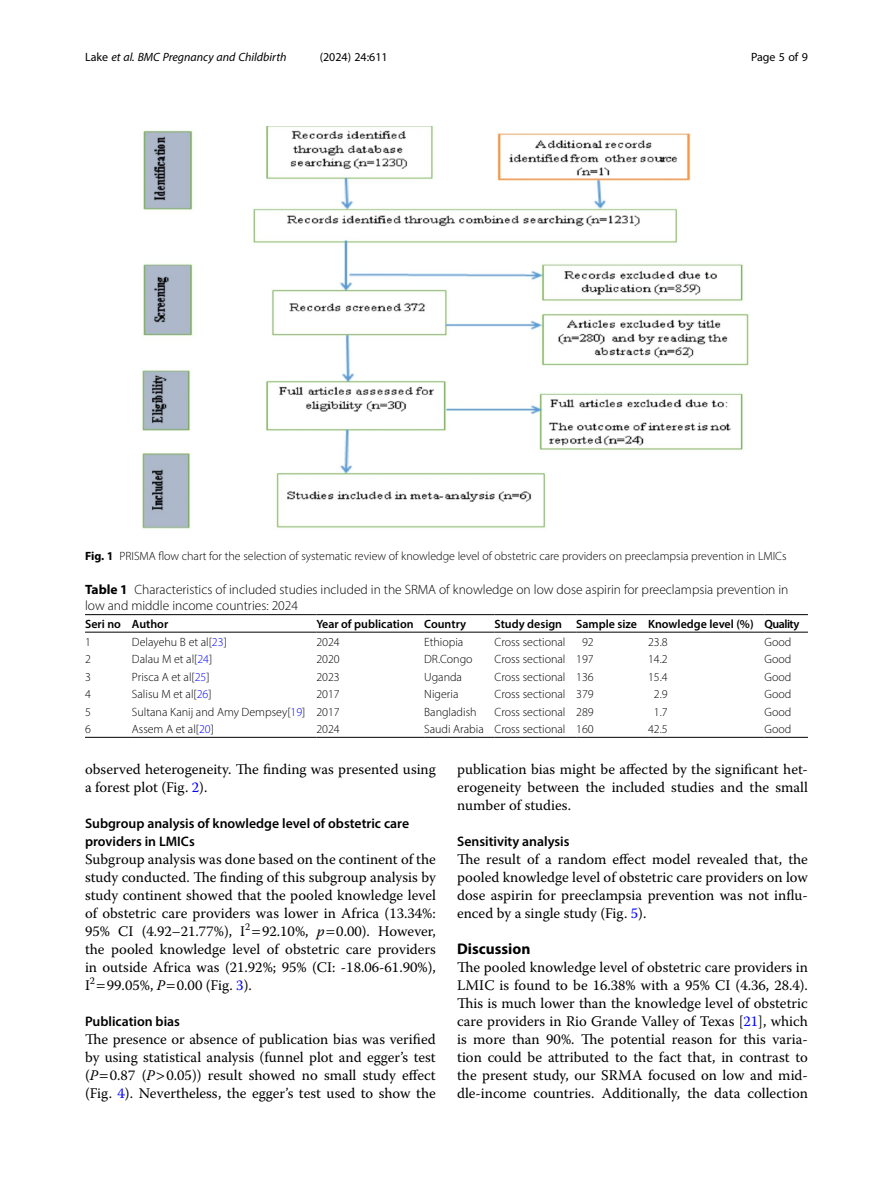
<style>
.page{position:relative;width:893px;height:1191px;background:#fff}
.page>*{position:absolute;margin:0;border:0;box-sizing:border-box;transform-origin:0 0}
.Head_1{font:700 15.45px "Myriad Pro";color:#000}
.Body_Text{font:14.7px/18px "Warnock Pro";color:#000;text-align:justify}
.Head_2{font:600 13.8px/18px "Myriad Pro";color:#000}
.Table_Caption{font:300 13.5px/16.5px "Myriad Pro";color:#000}
.Table_Body{font:300 12px "Myriad Pro";color:#000}
.Figure_Caption{font:300 12px "Myriad Pro";color:#000}
.Table_Head{font:600 12px "Myriad Pro";color:#000}
.t1{font:italic 12px "Myriad Pro";color:#000}
.t2{font:12px "Myriad Pro";color:#000}
.Table_Head-2{font:600 12px "Myriad Pro";letter-spacing:-.045em;color:#000}
.s1{font-style:normal}
.s2{font-weight:700}
.s3{color:#00f}
.s4{font-style:italic}
</style>
<div class="page">
<hr style="left:85px;top:632px;width:47px;height:1px;background:#000">
<hr style="left:132px;top:614px;width:184px;height:1px;background:#000">
<hr style="left:132px;top:632px;width:184px;height:1px;background:#000">
<hr style="left:316px;top:614px;width:108px;height:1px;background:#000">
<hr style="left:316px;top:632px;width:108px;height:1px;background:#000">
<hr style="left:424px;top:614px;width:70px;height:1px;background:#000">
<hr style="left:424px;top:632px;width:70px;height:1px;background:#000">
<hr style="left:494px;top:614px;width:82px;height:1px;background:#000">
<hr style="left:494px;top:632px;width:82px;height:1px;background:#000">
<hr style="left:576px;top:614px;width:72px;height:1px;background:#000">
<hr style="left:576px;top:632px;width:72px;height:1px;background:#000">
<hr style="left:648px;top:614px;width:117px;height:1px;background:#000">
<hr style="left:648px;top:632px;width:117px;height:1px;background:#000">
<hr style="left:765px;top:614px;width:43px;height:1px;background:#000">
<hr style="left:765px;top:632px;width:43px;height:1px;background:#000">
<hr style="left:85px;top:737px;width:47px;height:1px;background:#000">
<hr style="left:132px;top:737px;width:184px;height:1px;background:#000">
<hr style="left:316px;top:737px;width:108px;height:1px;background:#000">
<hr style="left:424px;top:737px;width:70px;height:1px;background:#000">
<hr style="left:494px;top:737px;width:82px;height:1px;background:#000">
<hr style="left:576px;top:737px;width:72px;height:1px;background:#000">
<hr style="left:648px;top:737px;width:117px;height:1px;background:#000">
<hr style="left:765px;top:737px;width:43px;height:1px;background:#000">
<hr style="left:85px;top:614px;width:47px;height:1px;background:#000">
<img style="left:142px;top:126px;width:607px;height:403px">
<p class="t1" style="left:85px;top:50px;width:203px"><span class="s1">Lake</span> et al. BMC Pregnancy and Childbirth</p>
<p class="t2" style="left:320px;top:50px;width:70px">(2024) 24:611</p>
<p class="t2" style="left:751px;top:50px;width:58px">Page 5 of 9</p>
<p class="Figure_Caption" style="left:85px;top:549px;width:703px"><span class="s2">Fig. 1</span> PRISMA flow chart for the selection of systematic review of knowledge level of obstetric care providers on preeclampsia prevention in LMICs</p>
<p class="Table_Caption" style="left:85px;top:581px;width:705px"><span class="s2">Table 1</span> Characteristics of included studies included in the SRMA of knowledge on low dose aspirin for preeclampsia prevention in low and middle income countries: 2024</p>
<p class="Table_Head" style="left:85px;top:616px;width:37px">Seri no</p>
<p class="Table_Head" style="left:132px;top:616px;width:38px">Author</p>
<p class="Table_Head" style="left:316px;top:616px;width:99px">Year of publication</p>
<p class="Table_Head" style="left:424px;top:616px;width:44px">Country</p>
<p class="Table_Head" style="left:494px;top:616px;width:69px">Study design</p>
<p class="Table_Head" style="left:576px;top:616px;width:62px">Sample size</p>
<p class="Table_Head" style="left:648px;top:616px;width:107px">Knowledge level (%)</p>
<p class="Table_Head-2" style="left:765px;top:616px;width:36px">Quality</p>
<p class="Table_Body" style="left:85px;top:634px;width:7px">1</p>
<p class="Table_Body" style="left:132px;top:634px;width:96px">Delayehu B et al[<span class="s3">23</span>]</p>
<p class="Table_Body" style="left:316px;top:634px;width:25px">2024</p>
<p class="Table_Body" style="left:424px;top:634px;width:41px">Ethiopia</p>
<p class="Table_Body" style="left:494px;top:634px;width:73px">Cross sectional</p>
<p class="Table_Body" style="left:582px;top:634px;width:13px">92</p>
<p class="Table_Body" style="left:648px;top:634px;width:21px">23.8</p>
<p class="Table_Body" style="left:765px;top:634px;width:28px">Good</p>
<p class="Table_Body" style="left:85px;top:652px;width:7px">2</p>
<p class="Table_Body" style="left:132px;top:652px;width:82px">Dalau M et al[<span class="s3">24</span>]</p>
<p class="Table_Body" style="left:316px;top:652px;width:25px">2020</p>
<p class="Table_Body" style="left:424px;top:652px;width:50px">DR.Congo</p>
<p class="Table_Body" style="left:494px;top:652px;width:73px">Cross sectional</p>
<p class="Table_Body" style="left:576px;top:652px;width:19px">197</p>
<p class="Table_Body" style="left:648px;top:652px;width:21px">14.2</p>
<p class="Table_Body" style="left:765px;top:652px;width:28px">Good</p>
<p class="Table_Body" style="left:85px;top:669px;width:7px">3</p>
<p class="Table_Body" style="left:132px;top:669px;width:79px">Prisca A et al[<span class="s3">25</span>]</p>
<p class="Table_Body" style="left:316px;top:669px;width:25px">2023</p>
<p class="Table_Body" style="left:424px;top:669px;width:39px">Uganda</p>
<p class="Table_Body" style="left:494px;top:669px;width:73px">Cross sectional</p>
<p class="Table_Body" style="left:576px;top:669px;width:19px">136</p>
<p class="Table_Body" style="left:648px;top:669px;width:21px">15.4</p>
<p class="Table_Body" style="left:765px;top:669px;width:28px">Good</p>
<p class="Table_Body" style="left:85px;top:687px;width:7px">4</p>
<p class="Table_Body" style="left:132px;top:687px;width:81px">Salisu M et al[<span class="s3">26</span>]</p>
<p class="Table_Body" style="left:316px;top:687px;width:25px">2017</p>
<p class="Table_Body" style="left:424px;top:687px;width:36px">Nigeria</p>
<p class="Table_Body" style="left:494px;top:687px;width:73px">Cross sectional</p>
<p class="Table_Body" style="left:576px;top:687px;width:19px">379</p>
<p class="Table_Body" style="left:654px;top:687px;width:15px">2.9</p>
<p class="Table_Body" style="left:765px;top:687px;width:28px">Good</p>
<p class="Table_Body" style="left:85px;top:704px;width:7px">5</p>
<p class="Table_Body" style="left:132px;top:704px;width:175px">Sultana Kanij and Amy Dempsey[<span class="s3">19</span>]</p>
<p class="Table_Body" style="left:316px;top:704px;width:25px">2017</p>
<p class="Table_Body" style="left:424px;top:704px;width:54px">Bangladish</p>
<p class="Table_Body" style="left:494px;top:704px;width:73px">Cross sectional</p>
<p class="Table_Body" style="left:576px;top:704px;width:19px">289</p>
<p class="Table_Body" style="left:654px;top:704px;width:15px">1.7</p>
<p class="Table_Body" style="left:765px;top:704px;width:28px">Good</p>
<p class="Table_Body" style="left:85px;top:722px;width:7px">6</p>
<p class="Table_Body" style="left:132px;top:722px;width:84px">Assem A et al[<span class="s3">20</span>]</p>
<p class="Table_Body" style="left:316px;top:722px;width:25px">2024</p>
<p class="Table_Body" style="left:424px;top:722px;width:61px">Saudi Arabia</p>
<p class="Table_Body" style="left:494px;top:722px;width:73px">Cross sectional</p>
<p class="Table_Body" style="left:576px;top:722px;width:19px">160</p>
<p class="Table_Body" style="left:648px;top:722px;width:21px">42.5</p>
<p class="Table_Body" style="left:765px;top:722px;width:28px">Good</p>
<p class="Body_Text" style="left:85px;top:760px;width:352px">observed heterogeneity. The finding was presented using a forest plot (Fig. <span class="s3">2</span>).</p>
<p class="Head_2" style="left:85px;top:814px;width:326px">Subgroup analysis of knowledge level of obstetric care providers in LMICs</p>
<p class="Body_Text" style="left:85px;top:850px;width:352px">Subgroup analysis was done based on the continent of the study conducted. The finding of this subgroup analysis by study continent showed that the pooled knowledge level of obstetric care providers was lower in Africa (13.34%:<br>95% CI (4.92–21.77%), I<sup>2</sup> 92.10%, <span class="s4">p</span> 0.00). However, the pooled knowledge level of obstetric care providers in outside Africa was (21.92%; 95% (CI: -18.06-61.90%), I<sup>2</sup> 99.05%, <span class="s4">P</span> 0.00 (Fig. <span class="s3">3</span>).</p>
<p class="Head_2" style="left:85px;top:1012px;width:96px">Publication bias</p>
<p class="Body_Text" style="left:85px;top:1030px;width:352px">The presence or absence of publication bias was verified by using statistical analysis (funnel plot and egger’s test (<span class="s4">P</span> 0.87 (<span class="s4">P</span> 0.05)) result showed no small study effect (Fig. <span class="s3">4</span>). Nevertheless, the egger’s test used to show the</p>
<p class="Body_Text" style="left:457px;top:760px;width:352px">publication bias might be affected by the significant het&shy;erogeneity between the included studies and the small number of studies.</p>
<p class="Head_2" style="left:457px;top:832px;width:114px">Sensitivity analysis</p>
<p class="Body_Text" style="left:457px;top:850px;width:352px">The result of a random effect model revealed that, the pooled knowledge level of obstetric care providers on low dose aspirin for preeclampsia prevention was not influ&shy;enced by a single study (Fig. <span class="s3">5</span>).</p>
<p class="Head_1" style="left:457px;top:939px;width:75px">Discussion</p>
<p class="Body_Text" style="left:457px;top:958px;width:352px">The pooled knowledge level of obstetric care providers in LMIC is found to be 16.38% with a 95% CI (4.36, 28.4).<br>This is much lower than the knowledge level of obstetric care providers in Rio Grande Valley of Texas [<span class="s3">21</span>], which is more than 90%. The potential reason for this varia&shy;tion could be attributed to the fact that, in contrast to the present study, our SRMA focused on low and mid&shy;dle-income countries. Additionally, the data collection</p>
</div>
